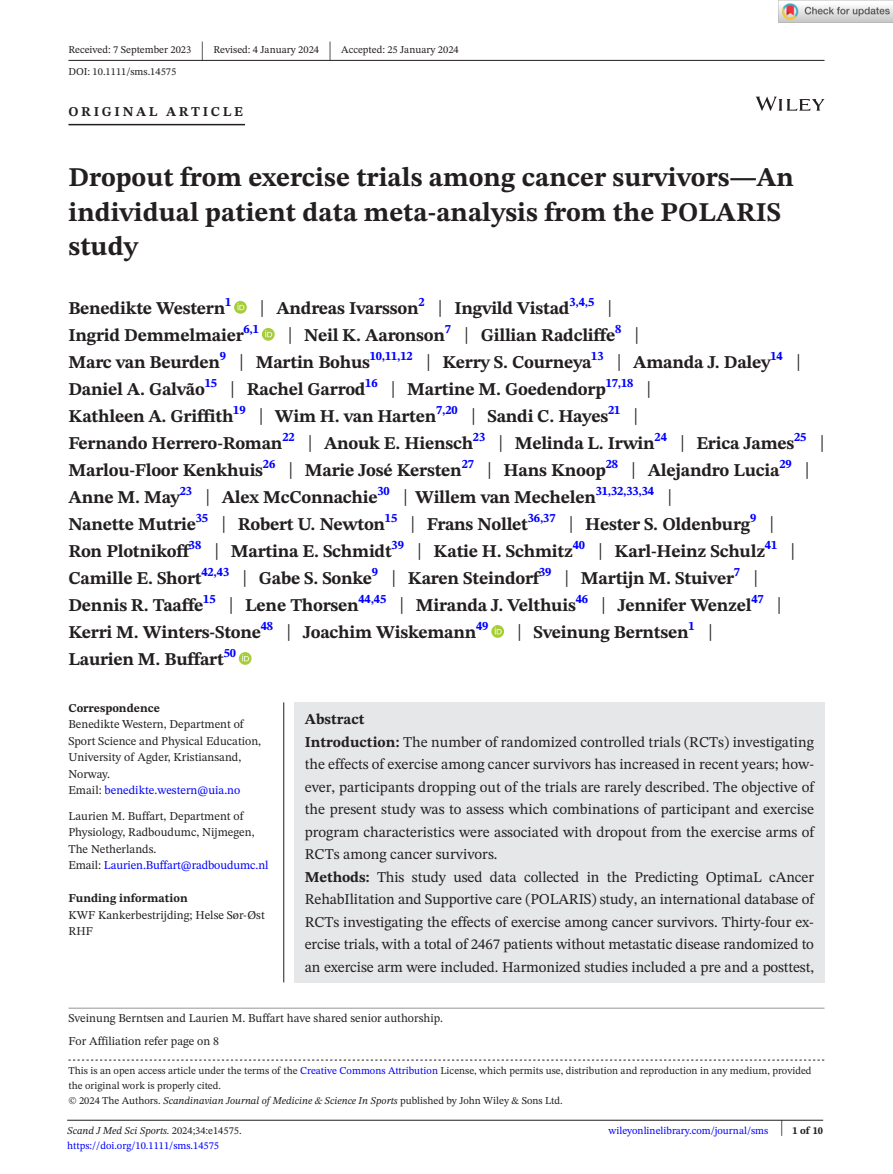
<style>
.page{position:relative;width:893px;height:1174px;background:#fff}
.page>*{position:absolute;margin:0;border:0;box-sizing:border-box;transform-origin:0 0}
.t1{font:700 27px/34.5px "STIX Two Text";color:#231f20}
.t2{font:25.65px "STIX Two Text";color:#231f20;scale:.49 1}
.t3{font:700 18px/27px "STIX Two Text";letter-spacing:-.015em;color:#231f20}
.t4{font:15px/22.5px "STIX Two Text";color:#231f20}
.t5{font:700 13.5px "STIX Two Text";letter-spacing:.2em;color:#231f20}
.t6{font:700 12.6px "STIX Two Text";letter-spacing:-.015em;color:#00f}
.t7{font:12px/16.5px "STIX Two Text";color:#231f20}
.t8{font:700 12px "STIX Two Text";color:#231f20}
.t9{font:10.5px/15px "STIX Two Text";color:#231f20}
.t10{font:10.5px "STIX Two Text";color:#00f}
.t11{font:italic 10.5px "STIX Two Text";color:#231f20}
.t12{font:700 10.5px "STIX Two Text";color:#231f20}
.s1{font-weight:400;font-size:23.4px}
.s2{font-weight:400;font-size:23.4px;color:#231f20}
.s3{color:#00f}
.s4{font-weight:700}
.s5{font-style:italic}
.s6{font-style:normal}
.s7{font-weight:400;font-size:22.2px}
</style>
<div class="page">
<hr style="left:67px;top:1119px;width:756px;height:1px;background:#231f20">
<svg style="left:756px;top:97px;width:68px;height:14px"></svg>
<hr style="left:68px;top:60px;width:756px;height:1px;background:#231f20">
<hr style="left:68px;top:124px;width:177px;height:1px;background:#231f20">
<svg style="left:234px;top:301px;width:13px;height:13px"></svg>
<svg style="left:237px;top:303px;width:7px;height:7px"></svg>
<svg style="left:262px;top:328px;width:13px;height:13px"></svg>
<svg style="left:265px;top:330px;width:7px;height:7px"></svg>
<svg style="left:491px;top:625px;width:13px;height:13px"></svg>
<svg style="left:495px;top:627px;width:7px;height:7px"></svg>
<svg style="left:239px;top:652px;width:13px;height:13px"></svg>
<svg style="left:242px;top:654px;width:7px;height:7px"></svg>
<svg style="left:68px;top:1059px;width:756px;height:1px"></svg>
<hr style="left:68px;top:1007px;width:756px;height:1px;background:#939598">
<div style="left:294px;top:702px;width:530px;height:280px;background:#e6e7e9"></div>
<hr style="left:283px;top:702px;width:1px;height:280px;background:#231f20">
<img style="left:779px;top:0;width:114px;height:23px">
<p class="t9" style="left:68px;top:42px;width:124px">Received: 7 September 2023</p>
<h2 class="t2" style="left:201px;top:32px;width:8px">|</h2>
<p class="t9" style="left:214px;top:42px;width:107px">Revised: 4 January 2024</p>
<h2 class="t2" style="left:328px;top:32px;width:8px">|</h2>
<p class="t9" style="left:341px;top:42px;width:119px">Accepted: 25 January 2024</p>
<p class="t9" style="left:68px;top:64px;width:109px">DOI: 10.1111/sms.14575</p>
<p class="t5" style="left:68px;top:101px;width:176px">ORIGINAL ARTICLE</p>
<h1 class="t1" style="left:68px;top:161px;width:727px">Dropout from exercise trials among cancer survivors—An individual patient data meta-analysis from the POLARIS study</h1>
<p class="t3" style="left:68px;top:295px;width:734px">Benedikte Western<sup>1</sup> <span class="s1">|</span> Andreas Ivarsson<sup>2</sup> <span class="s1">|</span> Ingvild Vistad<sup>3,4,5</sup> <span class="s1">|<br></span>Ingrid Demmelmaier<sup>6,1</sup> <span class="s1">|</span> Neil K. Aaronson<sup>7</sup> <span class="s1">|</span> Gillian Radcliffe<sup>8</sup> <span class="s1">|<br></span>Marc van Beurden<sup>9</sup> <span class="s1">|</span> Martin Bohus<sup>10,11,12</sup> <span class="s1">|</span> Kerry S. Courneya<sup>13</sup> <span class="s1">|</span> Amanda J. Daley<sup>14</sup> <span class="s1">| </span>Daniel A. Galvão<sup>15</sup> <span class="s1">|</span> Rachel Garrod<sup>16</sup> <span class="s1">|</span> Martine M. Goedendorp<sup>17,18</sup> <span class="s1">|<br></span>Kathleen A. Griffith<sup>19</sup> <span class="s1">|</span> Wim H. van Harten<sup>7,20</sup> <span class="s1">|</span> Sandi C. Hayes</p>
<p class="t6" style="left:608px;top:400px;width:32px">21 <span class="s2">|</span></p>
<p class="t3" style="left:68px;top:430px;width:727px">Fernando Herrero-Roman<sup>22</sup> <span class="s1">|</span> Anouk E. Hiensch<sup>23</sup> <span class="s1">|</span> Melinda L. Irwin<sup>24</sup> <span class="s1">|</span> Erica James</p>
<p class="t6" style="left:794px;top:427px;width:32px">25 <span class="s2">|</span></p>
<p class="t3" style="left:68px;top:457px;width:713px">Marlou-Floor Kenkhuis<sup>26</sup> <span class="s1">|</span> Marie José Kersten<sup>27</sup> <span class="s1">|</span> Hans Knoop<sup>28</sup> <span class="s1">|</span> Alejandro Lucia</p>
<p class="t6" style="left:779px;top:454px;width:32px">29 <span class="s2">|</span></p>
<p class="t3" style="left:68px;top:484px;width:529px">Anne M. May<sup>23</sup> <span class="s1">|</span> Alex McConnachie<sup>30</sup> <span class="s1">|</span> Willem van Mechelen</p>
<p class="t6" style="left:596px;top:481px;width:78px">31,32,33,34 <span class="s2">|</span></p>
<p class="t3" style="left:68px;top:511px;width:683px">Nanette Mutrie<sup>35</sup> <span class="s1">|</span> Robert U. Newton<sup>15</sup> <span class="s1">|</span> Frans Nollet<sup>36,37</sup> <span class="s1">|</span> Hester S. Oldenburg</p>
<p class="t6" style="left:750px;top:508px;width:26px">9 <span class="s2">|</span></p>
<p class="t3" style="left:68px;top:538px;width:698px">Ron Plotnikoff<sup>38</sup> <span class="s1">|</span> Martina E. Schmidt<sup>39</sup> <span class="s1">|</span> Katie H. Schmitz<sup>40</sup> <span class="s1">|</span> Karl-Heinz Schulz</p>
<p class="t6" style="left:765px;top:535px;width:32px">41 <span class="s2">|</span></p>
<p class="t3" style="left:68px;top:565px;width:667px">Camille E. Short<sup>42,43</sup> <span class="s1">|</span> Gabe S. Sonke<sup>9</sup> <span class="s1">|</span> Karen Steindorf<sup>39</sup> <span class="s1">|</span> Martijn M. Stuiver</p>
<p class="t6" style="left:734px;top:562px;width:26px">7 <span class="s2">|</span></p>
<p class="t3" style="left:68px;top:592px;width:685px">Dennis R. Taaffe<sup>15</sup> <span class="s1">|</span> Lene Thorsen<sup>44,45</sup> <span class="s1">|</span> Miranda J. Velthuis<sup>46</sup> <span class="s1">|</span> Jennifer Wenzel</p>
<p class="t6" style="left:751px;top:589px;width:32px">47 <span class="s2">|</span></p>
<p class="t3" style="left:68px;top:619px;width:622px">Kerri M. Winters-Stone<sup>48</sup> <span class="s1">|</span> Joachim Wiskemann<sup>49</sup> <span class="s1">|</span> Sveinung Berntsen</p>
<p class="t6" style="left:689px;top:616px;width:26px">1 <span class="s2">|</span></p>
<p class="t3" style="left:68px;top:646px;width:157px">Laurien M. Buffart</p>
<p class="t6" style="left:224px;top:643px;width:14px">50</p>
<p class="t8" style="left:68px;top:699px;width:93px">Correspondence</p>
<p class="t7" style="left:68px;top:715px;width:194px">Benedikte Western, Department of<br>Sport Science and Physical Education,<br>University of Agder, Kristiansand,<br>Norway.<br>Email: <span class="s3">benedikte.western@uia.no</span></p>
<p class="t7" style="left:68px;top:807px;width:202px">Laurien M. Buffart, Department of<br>Physiology, Radboudumc, Nijmegen,<br>The Netherlands.<br>Email: <span class="s3">Laurien.Buffart@radboudumc.nl</span></p>
<p class="t8" style="left:68px;top:889px;width:121px">Funding information</p>
<p class="t7" style="left:68px;top:906px;width:198px">KWF Kankerbestrijding; Helse Sør-Øst<br>RHF</p>
<p class="t4" style="left:305px;top:708px;width:511px"><span class="s4">Abstract<br>Introduction:</span> The number of randomized controlled trials (RCTs) investigating the effects of exercise among cancer survivors has increased in recent years; how&shy;ever, participants dropping out of the trials are rarely described. The objective of the present study was to assess which combinations of participant and exercise program characteristics were associated with dropout from the exercise arms of RCTs among cancer survivors.<br><span class="s4">Methods:</span> This study used data collected in the Predicting OptimaL cAncer RehabIlitation and Supportive care (POLARIS) study, an international database of RCTs investigating the effects of exercise among cancer survivors. Thirty-four ex&shy;ercise trials, with a total of 2467 patients without metastatic disease randomized to an exercise arm were included. Harmonized studies included a pre and a posttest,</p>
<p class="t7" style="left:68px;top:1006px;width:376px;line-height:22.5px">Sveinung Berntsen and Laurien M. Buffart have shared senior authorship.<br>For Affiliation refer page on 8</p>
<p class="t9" style="left:68px;top:1063px;width:745px">This is an open access article under the terms of the <span class="s3">Creative Commons Attribution</span> License, which permits use, distribution and reproduction in any medium, provided the original work is properly cited.<br>© 2024 The Authors. <span class="s5">Scandinavian Journal of Medicine &amp; Science In Sports</span> published by John Wiley &amp; Sons Ltd.</p>
<p class="t11" style="left:67px;top:1123px;width:176px">Scand J Med Sci Sports. <span class="s6">2024;34:e14575.</span></p>
<p class="t12" style="left:780px;top:1123px;width:45px"><span class="s7">|</span> 1 of 10</p>
<p class="t10" style="left:67px;top:1138px;width:153px">https://doi.org/10.1111/sms.14575</p>
<p class="t10" style="left:608px;top:1123px;width:161px">wileyonlinelibrary.com/journal/sms</p>
</div>
